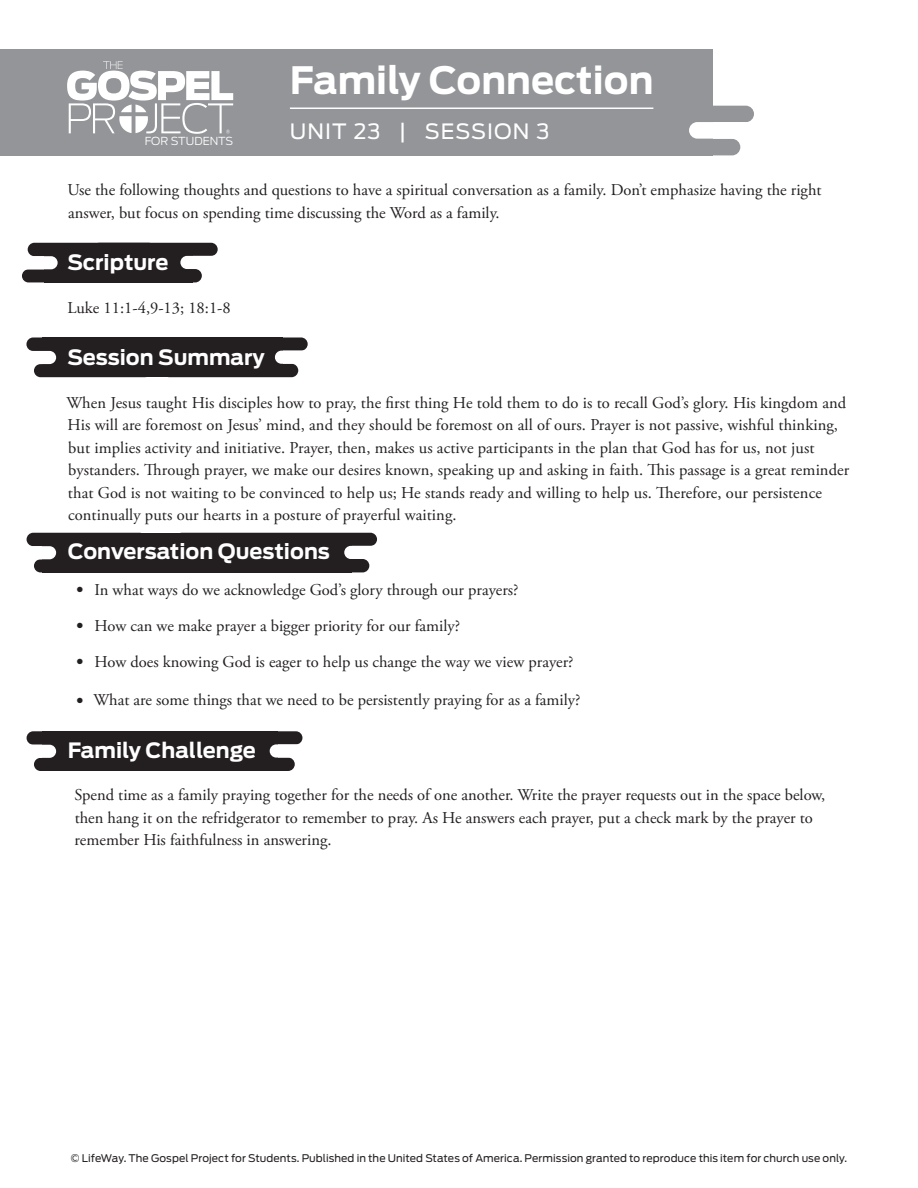
<style>
.page{position:relative;width:918px;height:1188px;background:#fff}
.page>*{position:absolute;margin:0;border:0;box-sizing:border-box;transform-origin:0 0}
.family_connection{font:700 37.5px "Antenna";color:#fff}
.header_smallest{font:700 21px "Antenna";color:#fff}
.body{font:700 21px "Antenna";color:#fff}
.session_number{font:21px "Antenna";letter-spacing:.05em;color:#fff}
.body-2{font:16.5px/22.5px "Adobe Garamond Pro";color:#231f20}
.t1{font:300 10.95px "Antenna";color:#fff}
.footnote{font:10.5px "Antenna";letter-spacing:.005em;color:#231f20}
.s1{font-size:19.5px}
</style>
<div class="page">
<div style="left:44px;top:243px;width:149px;height:39px;background:#231f20"></div>
<div style="left:74px;top:269px;width:128px;height:13px;background:#231f20;border-radius:7px"></div>
<div style="left:28px;top:243px;width:127px;height:13px;background:#231f20;border-radius:7px"></div>
<div style="left:93px;top:243px;width:125px;height:13px;background:#231f20;border-radius:7px"></div>
<div style="left:22px;top:269px;width:125px;height:13px;background:#231f20;border-radius:7px"></div>
<div style="left:180px;top:256px;width:118px;height:13px;background:#fff;border-radius:7px"></div>
<svg style="left:44px;top:256px;width:14px;height:13px"></svg>
<div style="left:42px;top:338px;width:241px;height:39px;background:#231f20"></div>
<div style="left:163px;top:364px;width:135px;height:13px;background:#231f20;border-radius:7px"></div>
<div style="left:26px;top:338px;width:120px;height:13px;background:#231f20;border-radius:7px"></div>
<div style="left:175px;top:338px;width:133px;height:13px;background:#231f20;border-radius:7px"></div>
<div style="left:34px;top:364px;width:117px;height:13px;background:#231f20;border-radius:7px"></div>
<div style="left:275px;top:351px;width:117px;height:13px;background:#fff;border-radius:7px"></div>
<svg style="left:42px;top:351px;width:14px;height:13px"></svg>
<div style="left:42px;top:533px;width:310px;height:39px;background:#231f20"></div>
<div style="left:163px;top:559px;width:206px;height:13px;background:#231f20;border-radius:7px"></div>
<div style="left:27px;top:533px;width:119px;height:13px;background:#231f20;border-radius:7px"></div>
<div style="left:175px;top:533px;width:202px;height:13px;background:#231f20;border-radius:7px"></div>
<div style="left:34px;top:559px;width:117px;height:13px;background:#231f20;border-radius:7px"></div>
<div style="left:344px;top:546px;width:118px;height:13px;background:#fff;border-radius:7px"></div>
<svg style="left:42px;top:546px;width:14px;height:13px"></svg>
<div style="left:42px;top:731px;width:236px;height:40px;background:#231f20"></div>
<div style="left:163px;top:758px;width:132px;height:13px;background:#231f20;border-radius:7px"></div>
<div style="left:27px;top:731px;width:119px;height:14px;background:#231f20;border-radius:7px"></div>
<div style="left:175px;top:731px;width:127px;height:13px;background:#231f20;border-radius:7px"></div>
<div style="left:34px;top:758px;width:117px;height:13px;background:#231f20;border-radius:7px"></div>
<div style="left:270px;top:744px;width:117px;height:14px;background:#fff;border-radius:7px"></div>
<svg style="left:42px;top:745px;width:14px;height:13px"></svg>
<div style="left:0;top:49px;width:713px;height:106px;background:#939598"></div>
<div style="left:606px;top:106px;width:148px;height:16px;background:#939598;border-radius:8px"></div>
<div style="left:592px;top:139px;width:148px;height:16px;background:#939598;border-radius:8px"></div>
<div style="left:689px;top:122px;width:148px;height:17px;background:#fff;border-radius:8px"></div>
<svg style="left:67px;top:61px;width:166px;height:73px"></svg>
<hr style="left:290px;top:108px;width:363px;height:1px;background:#fff">
<p class="t1" style="left:145px;top:134px;width:90px">FOR STUDENTS</p>
<p class="family_connection" style="left:290px;top:58px;width:365px">Family Connection</p>
<p class="session_number" style="left:290px;top:119px;width:261px">UNIT 23 | SESSION 3</p>
<p class="body-2" style="left:67px;top:179px;width:756px">Use the following thoughts and questions to have a spiritual conversation as a family. Don’t emphasize having the right answer, but focus on spending time discussing the Word as a family.</p>
<p class="header_smallest" style="left:67px;top:250px;width:103px">Scripture</p>
<p class="body-2" style="left:68px;top:297px;width:165px">Luke 11:1-4,9-13; 18:1-8</p>
<p class="header_smallest" style="left:67px;top:345px;width:199px">Session Summary</p>
<p class="body-2" style="left:66px;top:392px;width:784px">When Jesus taught His disciples how to pray, the first thing He told them to do is to recall God’s glory. His kingdom and His will are foremost on Jesus’ mind, and they should be foremost on all of ours. Prayer is not passive, wishful thinking, but implies activity and initiative. Prayer, then, makes us active participants in the plan that God has for us, not just bystanders. Through prayer, we make our desires known, speaking up and asking in faith. This passage is a great reminder that God is not waiting to be convinced to help us; He stands ready and willing to help us. Therefore, our persistence continually puts our hearts in a posture of prayerful waiting.</p>
<p class="body" style="left:68px;top:539px;width:264px">Conversation Questions</p>
<p class="body-2" style="left:76px;top:579px;width:444px"><span class="s1">•</span> In what ways do we acknowledge God’s glory through our prayers?</p>
<p class="body-2" style="left:76px;top:615px;width:385px"><span class="s1">•</span> How can we make prayer a bigger priority for our family?</p>
<p class="body-2" style="left:76px;top:651px;width:499px"><span class="s1">•</span> How does knowing God is eager to help us change the way we view prayer?</p>
<p class="body-2" style="left:76px;top:690px;width:506px"><span class="s1">•</span> What are some things that we need to be persistently praying for as a family?</p>
<p class="header_smallest" style="left:68px;top:737px;width:190px">Family Challenge</p>
<p class="body-2" style="left:75px;top:784px;width:752px">Spend time as a family praying together for the needs of one another. Write the prayer requests out in the space below, then hang it on the refridgerator to remember to pray. As He answers each prayer, put a check mark by the prayer to remember His faithfulness in answering.</p>
<p class="footnote" style="left:71px;top:1152px;width:778px">© LifeWay. The Gospel Project for Students. Published in the United States of America. Permission granted to reproduce this item for church use only.</p>
</div>
